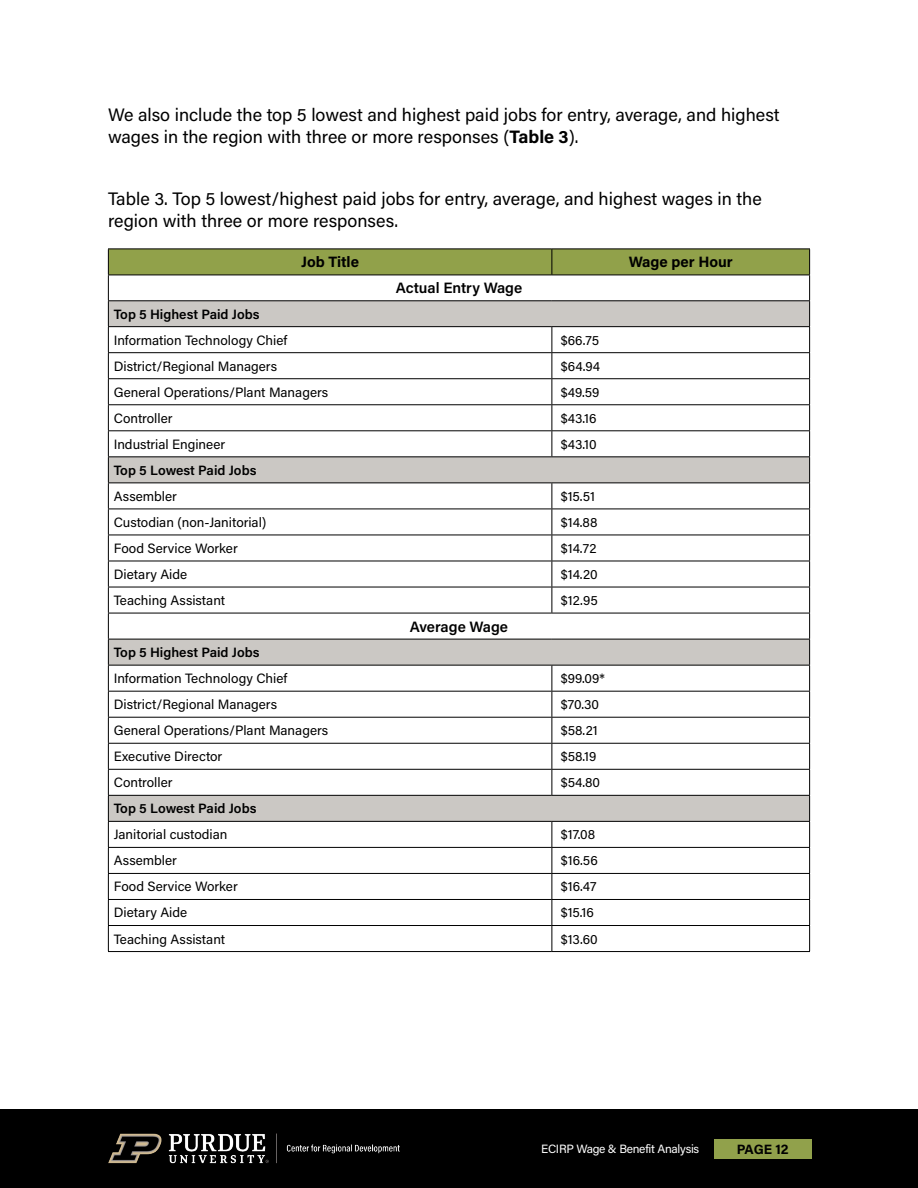
<style>
.page{position:relative;width:918px;height:1188px;background:#fff}
.page>*{position:absolute;margin:0;border:0;box-sizing:border-box;transform-origin:0 0}
.t1{font:18px/21.6px "Acumin Pro";color:#000}
.t2{font:600 15px "Acumin Pro";color:#000}
.t3{font:700 15px "Acumin Pro";color:#000}
.t4{font:13.5px "Acumin Pro";color:#000}
.t5{font:600 13.5px "Acumin Pro";color:#000}
.t6{font:700 13.5px "Acumin Pro";letter-spacing:-.01em;color:#000}
.t7{font:12px "Acumin Pro";letter-spacing:-.025em;color:#fff}
.s1{font-weight:700}
</style>
<div class="page">
<div style="left:0;top:1109px;width:918px;height:79px;background:#000"></div>
<div style="left:714px;top:1139px;width:97px;height:20px;background:#91a14b"></div>
<img style="left:108px;top:1133px;width:292px;height:31px">
<hr style="left:108px;top:951px;width:444px;height:1px;background:#000">
<hr style="left:552px;top:951px;width:258px;height:1px;background:#000">
<svg style="left:108px;top:249px;width:702px;height:702px"></svg>
<hr style="left:108px;top:275px;width:444px;height:1px;background:#000">
<hr style="left:552px;top:275px;width:258px;height:1px;background:#000">
<h1 class="t1" style="left:108px;top:103px;width:673px">We also include the top 5 lowest and highest paid jobs for entry, average, and highest wages in the region with three or more responses (<span class="s1">Table 3</span>).</h1>
<h1 class="t1" style="left:108px;top:188px;width:655px">Table 3. Top 5 lowest/highest paid jobs for entry, average, and highest wages in the region with three or more responses.</h1>
<p class="t3" style="left:301px;top:252px;width:59px">Job Title</p>
<p class="t3" style="left:629px;top:252px;width:106px">Wage per Hour</p>
<p class="t2" style="left:396px;top:278px;width:128px">Actual Entry Wage</p>
<p class="t5" style="left:114px;top:305px;width:147px">Top 5 Highest Paid Jobs</p>
<p class="t4" style="left:114px;top:331px;width:175px">Information Technology Chief</p>
<p class="t4" style="left:561px;top:331px;width:40px">$66.75</p>
<p class="t4" style="left:114px;top:357px;width:165px">District/Regional Managers</p>
<p class="t4" style="left:561px;top:357px;width:41px">$64.94</p>
<p class="t4" style="left:114px;top:383px;width:216px">General Operations/Plant Managers</p>
<p class="t4" style="left:561px;top:383px;width:40px">$49.59</p>
<p class="t4" style="left:114px;top:409px;width:60px">Controller</p>
<p class="t4" style="left:561px;top:409px;width:37px">$43.16</p>
<p class="t4" style="left:114px;top:435px;width:113px">Industrial Engineer</p>
<p class="t4" style="left:561px;top:435px;width:38px">$43.10</p>
<p class="t5" style="left:114px;top:461px;width:144px">Top 5 Lowest Paid Jobs</p>
<p class="t4" style="left:114px;top:487px;width:65px">Assembler</p>
<p class="t4" style="left:561px;top:487px;width:36px">$15.51</p>
<p class="t4" style="left:114px;top:513px;width:154px">Custodian (non-Janitorial)</p>
<p class="t4" style="left:561px;top:513px;width:38px">$14.88</p>
<p class="t4" style="left:114px;top:539px;width:126px">Food Service Worker</p>
<p class="t4" style="left:561px;top:539px;width:37px">$14.72</p>
<p class="t4" style="left:114px;top:565px;width:75px">Dietary Aide</p>
<p class="t4" style="left:561px;top:565px;width:39px">$14.20</p>
<p class="t4" style="left:114px;top:591px;width:113px">Teaching Assistant</p>
<p class="t4" style="left:561px;top:591px;width:39px">$12.95</p>
<p class="t2" style="left:410px;top:616px;width:100px">Average Wage</p>
<p class="t5" style="left:114px;top:643px;width:147px">Top 5 Highest Paid Jobs</p>
<p class="t4" style="left:114px;top:669px;width:175px">Information Technology Chief</p>
<p class="t4" style="left:561px;top:669px;width:46px">$99.09*</p>
<p class="t4" style="left:114px;top:695px;width:165px">District/Regional Managers</p>
<p class="t4" style="left:561px;top:695px;width:40px">$70.30</p>
<p class="t4" style="left:114px;top:721px;width:216px">General Operations/Plant Managers</p>
<p class="t4" style="left:561px;top:721px;width:39px">$58.21</p>
<p class="t4" style="left:114px;top:747px;width:110px">Executive Director</p>
<p class="t4" style="left:561px;top:747px;width:37px">$58.19</p>
<p class="t4" style="left:114px;top:773px;width:60px">Controller</p>
<p class="t4" style="left:561px;top:773px;width:41px">$54.80</p>
<p class="t5" style="left:114px;top:799px;width:144px">Top 5 Lowest Paid Jobs</p>
<p class="t4" style="left:114px;top:825px;width:115px">Janitorial custodian</p>
<p class="t4" style="left:561px;top:825px;width:36px">$17.08</p>
<p class="t4" style="left:114px;top:851px;width:65px">Assembler</p>
<p class="t4" style="left:561px;top:851px;width:39px">$16.56</p>
<p class="t4" style="left:114px;top:877px;width:126px">Food Service Worker</p>
<p class="t4" style="left:561px;top:877px;width:37px">$16.47</p>
<p class="t4" style="left:114px;top:903px;width:75px">Dietary Aide</p>
<p class="t4" style="left:561px;top:903px;width:35px">$15.16</p>
<p class="t4" style="left:114px;top:929px;width:113px">Teaching Assistant</p>
<p class="t4" style="left:561px;top:929px;width:39px">$13.60</p>
<p class="t7" style="left:541px;top:1140px;width:160px">ECIRP Wage &amp; Benefit Analysis</p>
<p class="t6" style="left:737px;top:1139px;width:54px">PAGE 12</p>
</div>
